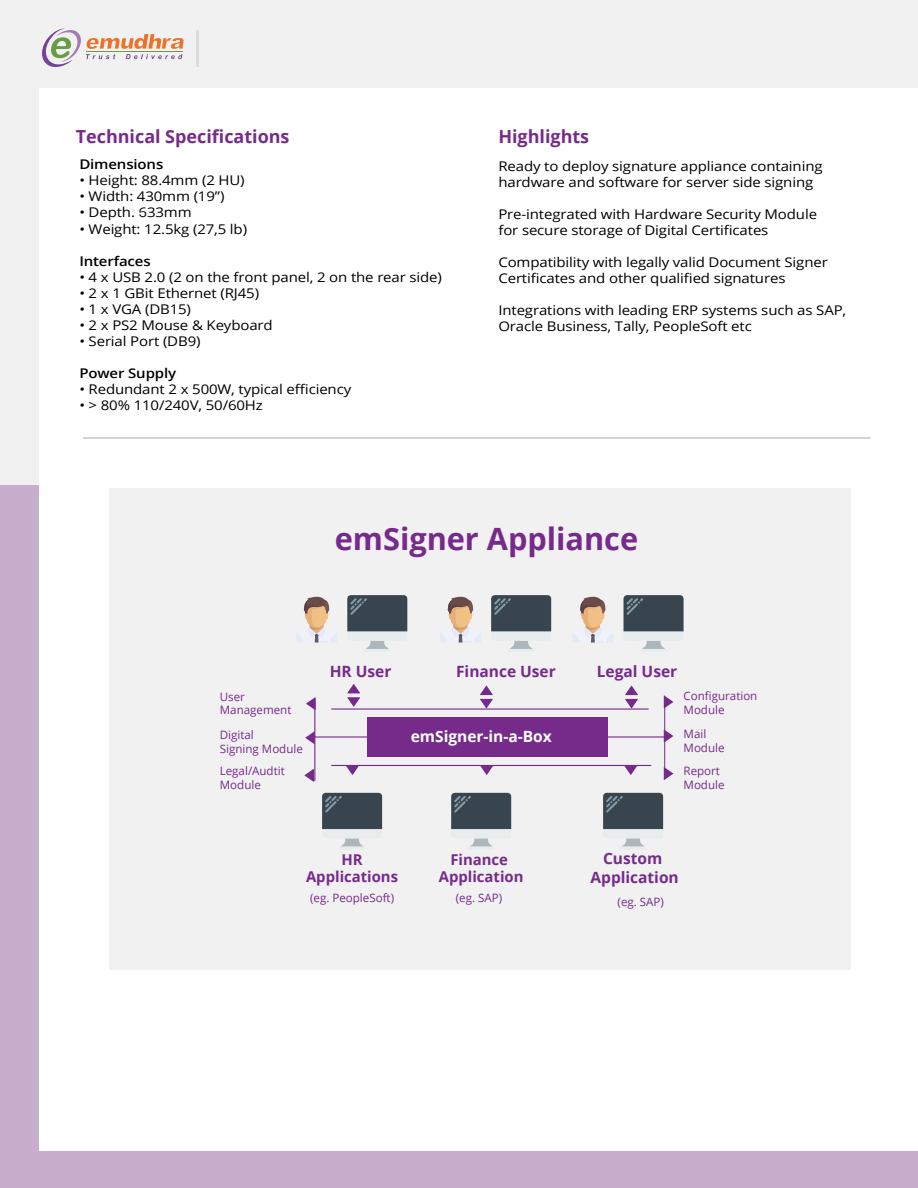
<style>
.page{position:relative;width:918px;height:1188px;background:#f1f1f2}
.page>*{position:absolute;margin:0;border:0;box-sizing:border-box;transform-origin:0 0}
.t1{font:700 30.75px "Open Sans";color:#762b8a}
.t2{font:700 18px "Open Sans";color:#762b8a}
.t3{font:700 15.45px/18.6px "Open Sans";color:#762b8a;text-align:center}
.t4{font:700 15.45px "Open Sans";color:#fff}
.t5{font:700 14.85px/17.9px "Open Sans";color:#762b8a;text-align:center}
.t6{font:13.35px/16px "Open Sans";letter-spacing:-.01em;color:#000;scale:1.12 1}
.t7{font:600 13.35px "Open Sans";letter-spacing:-.01em;color:#000;scale:1.12 1}
.t8{font:11.55px/14px "Open Sans";color:#762b8a}
</style>
<div class="page">
<div style="left:0;top:485px;width:918px;height:703px;background:#c6aecc"></div>
<div style="left:39px;top:88px;width:879px;height:1062px;background:#fff"></div>
<svg style="left:42px;top:28px;width:142px;height:40px"></svg>
<hr style="left:196px;top:30px;width:3px;height:37px;background:#dbdcdd">
<div style="left:110px;top:489px;width:741px;height:481px;background:#f1f1f2"></div>
<svg style="left:366px;top:641px;width:23px;height:8px"></svg>
<div style="left:347px;top:595px;width:60px;height:46px;background:#e7eced;border-radius:4px"></div>
<svg style="left:347px;top:595px;width:60px;height:36px;background:#3c4a54"></svg>
<hr style="left:364px;top:649px;width:27px;height:3px;background:#e7eced;border-radius:2px">
<svg style="left:296px;top:597px;width:41px;height:46px"></svg>
<svg style="left:341px;top:838px;width:23px;height:9px"></svg>
<div style="left:322px;top:793px;width:60px;height:45px;background:#e7eced;border-radius:4px"></div>
<svg style="left:322px;top:793px;width:60px;height:36px;background:#3b4852"></svg>
<hr style="left:339px;top:847px;width:27px;height:3px;background:#e7eced;border-radius:2px">
<svg style="left:470px;top:838px;width:23px;height:9px"></svg>
<div style="left:451px;top:793px;width:60px;height:45px;background:#e7eced;border-radius:4px"></div>
<svg style="left:451px;top:793px;width:60px;height:36px;background:#3b4953"></svg>
<hr style="left:468px;top:847px;width:27px;height:3px;background:#e7eced;border-radius:2px">
<svg style="left:622px;top:838px;width:23px;height:9px"></svg>
<div style="left:603px;top:793px;width:60px;height:45px;background:#e7eced;border-radius:4px"></div>
<svg style="left:603px;top:793px;width:60px;height:36px;background:#3b4852"></svg>
<hr style="left:620px;top:847px;width:27px;height:3px;background:#e7eced;border-radius:2px">
<hr style="left:331px;top:765px;width:320px;height:1px;background:#762b8a">
<hr style="left:331px;top:708px;width:318px;height:2px;background:#762b8a">
<svg style="left:346px;top:766px;width:13px;height:9px"></svg>
<svg style="left:480px;top:766px;width:13px;height:9px"></svg>
<svg style="left:624px;top:766px;width:13px;height:9px"></svg>
<svg style="left:510px;top:641px;width:23px;height:8px"></svg>
<div style="left:491px;top:595px;width:60px;height:46px;background:#e7eced;border-radius:4px"></div>
<svg style="left:491px;top:595px;width:60px;height:36px;background:#3c4953"></svg>
<hr style="left:508px;top:649px;width:27px;height:3px;background:#e7eced;border-radius:2px">
<svg style="left:440px;top:597px;width:41px;height:46px"></svg>
<svg style="left:642px;top:641px;width:23px;height:8px"></svg>
<div style="left:624px;top:595px;width:60px;height:46px;background:#e7eced;border-radius:4px"></div>
<svg style="left:624px;top:595px;width:60px;height:36px;background:#3d4a54"></svg>
<hr style="left:640px;top:649px;width:27px;height:3px;background:#e7eced;border-radius:2px">
<svg style="left:573px;top:597px;width:40px;height:46px"></svg>
<svg style="left:480px;top:686px;width:13px;height:22px"></svg>
<svg style="left:625px;top:686px;width:13px;height:22px"></svg>
<svg style="left:347px;top:684px;width:13px;height:23px"></svg>
<div style="left:367px;top:717px;width:241px;height:40px;background:#762b8a"></div>
<hr style="left:315px;top:736px;width:351px;height:2px;background:#762b8a">
<hr style="left:314px;top:699px;width:1px;height:82px;background:#762b8a">
<svg style="left:306px;top:697px;width:10px;height:13px"></svg>
<svg style="left:305px;top:731px;width:10px;height:13px"></svg>
<svg style="left:305px;top:769px;width:9px;height:13px"></svg>
<svg style="left:664px;top:696px;width:9px;height:12px"></svg>
<svg style="left:664px;top:730px;width:9px;height:12px"></svg>
<svg style="left:664px;top:767px;width:9px;height:13px"></svg>
<hr style="left:83px;top:438px;width:788px;height:1px;background:#a7a9ac">
<h2 class="t2" style="left:76px;top:124px;width:215px">Technical Specifications</h2>
<p class="t7" style="left:79px;top:155px;width:76px">Dimensions</p>
<p class="t6" style="left:79px;top:172px;width:149px">• Height: 88.4mm (2 HU)</p>
<p class="t6" style="left:79px;top:188px;width:131px">• Width: 430mm (19”)</p>
<p class="t6" style="left:79px;top:204px;width:102px">• Depth: 633mm</p>
<p class="t6" style="left:79px;top:220px;width:151px">• Weight: 12.5kg (27,5 lb)</p>
<p class="t7" style="left:79px;top:252px;width:65px">Interfaces</p>
<p class="t6" style="left:79px;top:268px;width:325px">• 4 x USB 2.0 (2 on the front panel, 2 on the rear side)</p>
<p class="t6" style="left:79px;top:285px;width:162px">• 2 x 1 GBit Ethernet (RJ45)</p>
<p class="t6" style="left:79px;top:301px;width:101px">• 1 x VGA (DB15)</p>
<p class="t6" style="left:79px;top:317px;width:174px">• 2 x PS2 Mouse &amp; Keyboard</p>
<p class="t6" style="left:79px;top:333px;width:110px">• Serial Port (DB9)</p>
<p class="t7" style="left:79px;top:364px;width:88px">Power Supply</p>
<p class="t6" style="left:79px;top:381px;width:244px">• Redundant 2 x 500W, typical efficiency</p>
<p class="t6" style="left:79px;top:397px;width:165px">• &gt; 80% 110/240V, 50/60Hz</p>
<h2 class="t2" style="left:498px;top:124px;width:92px">Highlights</h2>
<p class="t6" style="left:498px;top:157px;width:291px">Ready to deploy signature appliance containing hardware and software for server side signing</p>
<p class="t6" style="left:498px;top:206px;width:286px">Pre-integrated with Hardware Security Module for secure storage of Digital Certificates</p>
<p class="t6" style="left:498px;top:254px;width:296px">Compatibility with legally valid Document Signer<br>Certificates and other qualified signatures</p>
<p class="t6" style="left:498px;top:302px;width:312px">Integrations with leading ERP systems such as SAP,<br>Oracle Business, Tally, PeopleSoft etc</p>
<h1 class="t1" style="left:335px;top:517px;width:305px">emSigner Appliance</h1>
<p class="t8" style="left:220px;top:689px;width:73px">User<br>Management</p>
<p class="t8" style="left:220px;top:727px;width:85px">Digital<br>Signing Module</p>
<p class="t8" style="left:220px;top:764px;width:66px">Legal/Audtit<br>Module</p>
<p class="t3" style="left:330px;top:662px;width:63px">HR User</p>
<p class="t3" style="left:456px;top:662px;width:101px">Finance User</p>
<p class="t3" style="left:597px;top:662px;width:82px">Legal User</p>
<p class="t4" style="left:411px;top:725px;width:142px">emSigner-in-a-Box</p>
<p class="t8" style="left:684px;top:689px;width:75px">Configuration<br>Module</p>
<p class="t8" style="left:684px;top:727px;width:43px">Mail<br>Module</p>
<p class="t8" style="left:684px;top:764px;width:43px">Report<br>Module</p>
<p class="t5" style="left:306px;top:850px;width:94px">HR<br>Applications</p>
<p class="t3" style="left:591px;top:849px;width:90px">Custom<br>Application</p>
<p class="t5" style="left:439px;top:850px;width:86px">Finance<br>Application</p>
<p class="t8" style="left:310px;top:891px;width:85px">(eg. PeopleSoft)</p>
<p class="t8" style="left:456px;top:891px;width:48px">(eg. SAP)</p>
<p class="t8" style="left:618px;top:895px;width:48px">(eg. SAP)</p>
</div>
